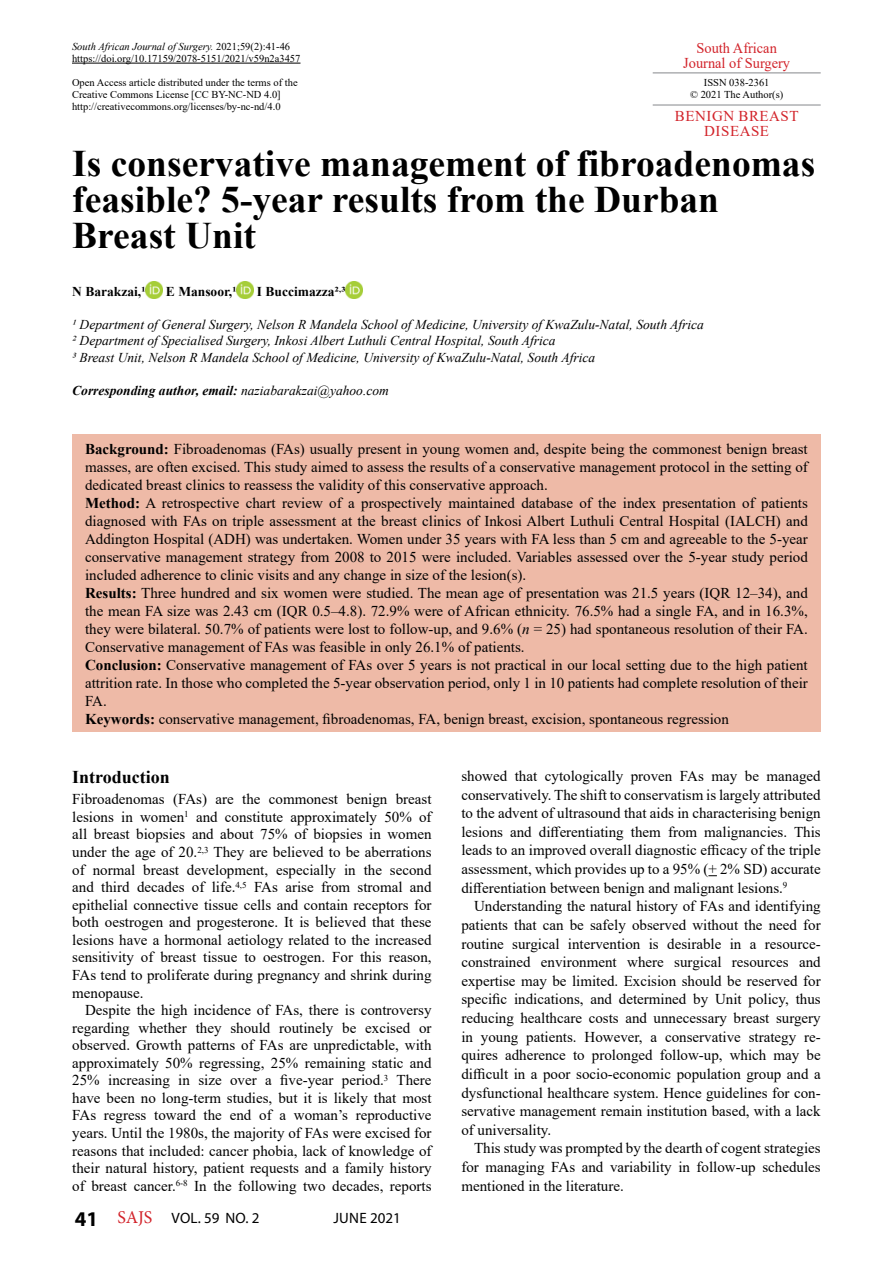
<style>
.page{position:relative;width:893px;height:1263px;background:#fff}
.page>*{position:absolute;margin:0;border:0;box-sizing:border-box;transform-origin:0 0}
.t1{font:700 37.5px/36px "Times New Roman";color:#000}
.t2{font:700 18px "Times New Roman";color:#000}
.t3{font:15px/17.5px "Times New Roman";color:#000;text-align:justify}
.t4{font:15px/15px "Times New Roman";color:#d2232a;text-align:center;scale:.96 1}
.t5{font:15px "Myriad Pro";letter-spacing:.02em;color:#000}
.t6{font:15px/15px "Times New Roman";letter-spacing:.035em;color:#d2232a;text-align:center}
.t7{font:italic 13.5px/16.5px "Times New Roman";color:#000}
.t8{font:italic 700 13.5px "Times New Roman";color:#000}
.t9{font:700 13.5px "Times New Roman";color:#000}
.t10{font:10.5px/12px "Times New Roman";color:#000}
.s1{font-style:italic}
.s2{font-weight:400}
.s3{font-weight:700}
.s4{font-weight:700;font-size:21px}
.s5{font-family:"Minion Pro";font-size:18px;color:#d2232a}
</style>
<div class="page">
<hr style="left:653px;top:72px;width:168px;height:1px;background:#939598">
<hr style="left:653px;top:104px;width:168px;height:2px;background:#939598">
<div style="left:72px;top:435px;width:748px;height:297px;background:#eebaa7"></div>
<hr style="left:72px;top:63px;width:228px;height:1px;background:#000">
<img style="left:146px;top:282px;width:17px;height:17px">
<img style="left:237px;top:282px;width:17px;height:17px">
<img style="left:346px;top:282px;width:16px;height:17px">
<p class="t4" style="left:683px;top:40px;width:113px">South African<br>Journal of Surgery</p>
<p class="t10" style="left:690px;top:76px;width:95px;text-align:center">ISSN 038-2361<br>© 2021 The Author(s)</p>
<p class="t6" style="left:675px;top:108px;width:125px">BENIGN BREAST<br>DISEASE</p>
<p class="t10" style="left:72px;top:40px;width:230px"><span class="s1">South African Journal of Surgery.</span> 2021;59(2):41-46 https://doi.org/10.17159/2078-5151/2021/v59n2a3457</p>
<p class="t10" style="left:72px;top:76px;width:227px">Open Access article distributed under the terms of the<br>Creative Commons License [CC BY-NC-ND 4.0] http://creativecommons.org/licenses/by-nc-nd/4.0</p>
<h1 class="t1" style="left:72px;top:145px;width:744px">Is conservative management of fibroadenomas feasible? 5-year results from the Durban<br>Breast Unit</h1>
<p class="t9" style="left:72px;top:281px;width:75px">N Barakzai,1</p>
<p class="t9" style="left:166px;top:281px;width:72px">E Mansoor,1</p>
<p class="t9" style="left:257px;top:281px;width:90px">I Buccimazza2<sup>,</sup>3</p>
<p class="t7" style="left:72px;top:316px;width:633px">1 Department of General Surgery, Nelson R Mandela School of Medicine, University of KwaZulu-Natal, South Africa<br>2 Department of Specialised Surgery, Inkosi Albert Luthuli Central Hospital, South Africa<br>3 Breast Unit, Nelson R Mandela School of Medicine, University of KwaZulu-Natal, South Africa</p>
<p class="t8" style="left:72px;top:381px;width:318px">Corresponding author, email: <span class="s2">naziabarakzai@yahoo.com</span></p>
<p class="t3" style="left:85px;top:439px;width:724px;line-height:18px;text-align:left"><span class="s3">Background:</span> Fibroadenomas (FAs) usually present in young women and, despite being the commonest benign breast masses, are often excised. This study aimed to assess the results of a conservative management protocol in the setting of dedicated breast clinics to reassess the validity of this conservative approach.<br><span class="s3">Method:</span> A retrospective chart review of a prospectively maintained database of the index presentation of patients diagnosed with FAs on triple assessment at the breast clinics of Inkosi Albert Luthuli Central Hospital (IALCH) and Addington Hospital (ADH) was undertaken. Women under 35 years with FA less than 5 cm and agreeable to the 5-year conservative management strategy from 2008 to 2015 were included. Variables assessed over the 5-year study period included adherence to clinic visits and any change in size of the lesion(s).<br><span class="s3">Results:</span> Three hundred and six women were studied. The mean age of presentation was 21.5 years (IQR 12–34), and the mean FA size was 2.43 cm (IQR 0.5–4.8). 72.9% were of African ethnicity. 76.5% had a single FA, and in 16.3%, they were bilateral. 50.7% of patients were lost to follow-up, and 9.6% (<span class="s1">n</span> = 25) had spontaneous resolution of their FA.<br>Conservative management of FAs was feasible in only 26.1% of patients.<br><span class="s3">Conclusion:</span> Conservative management of FAs over 5 years is not practical in our local setting due to the high patient attrition rate. In those who completed the 5-year observation period, only 1 in 10 patients had complete resolution of their FA.<br><span class="s3">Keywords:</span> conservative management, fibroadenomas, FA, benign breast, excision, spontaneous regression</p>
<p class="t2" style="left:72px;top:763px;width:99px">Introduction</p>
<p class="t3" style="left:72px;top:790px;width:361px">Fibroadenomas (FAs) are the commonest benign breast lesions in women<sup>1</sup> and constitute approximately 50% of all breast biopsies and about 75% of biopsies in women under the age of 20.<sup>2,3</sup> They are believed to be aberrations of normal breast development, especially in the second and third decades of life.<sup>4,5</sup> FAs arise from stromal and epithelial connective tissue cells and contain receptors for both oestrogen and progesterone. It is believed that these lesions have a hormonal aetiology related to the increased sensitivity of breast tissue to oestrogen. For this reason, FAs tend to proliferate during pregnancy and shrink during menopause.</p>
<p class="t3" style="left:72px;top:1001px;width:361px;text-indent:13px">Despite the high incidence of FAs, there is controversy regarding whether they should routinely be excised or observed. Growth patterns of FAs are unpredictable, with approximately 50% regressing, 25% remaining static and 25% increasing in size over a five-year period.<sup>3</sup> There have been no long-term studies, but it is likely that most FAs regress toward the end of a woman’s reproductive years. Until the 1980s, the majority of FAs were excised for reasons that included: cancer phobia, lack of knowledge of their natural history, patient requests and a family history of breast cancer.<sup>6-8</sup> In the following two decades, reports</p>
<p class="t5" style="left:75px;top:1208px;width:186px"><span class="s4">41</span> <span class="s5">SAJS</span> VOL. 59 NO. 2</p>
<p class="t5" style="left:333px;top:1208px;width:69px">JUNE 2021</p>
<p class="t3" style="left:461px;top:766px;width:361px;line-height:18.6px">showed that cytologically proven FAs may be managed conservatively. The shift to conservatism is largely attributed to the advent of ultrasound that aids in characterising benign lesions and differentiating them from malignancies. This leads to an improved overall diagnostic efficacy of the triple assessment, which provides up to a 95% (+ 2% SD) accurate differentiation between benign and malignant lesions.<sup>9</sup></p>
<p class="t3" style="left:461px;top:896px;width:361px;line-height:18.6px;text-indent:13px">Understanding the natural history of FAs and identifying patients that can be safely observed without the need for routine surgical intervention is desirable in a resource&shy;constrained environment where surgical resources and expertise may be limited. Excision should be reserved for specific indications, and determined by Unit policy, thus reducing healthcare costs and unnecessary breast surgery in young patients. However, a conservative strategy re&shy;quires adherence to prolonged follow-up, which may be difficult in a poor socio-economic population group and a dysfunctional healthcare system. Hence guidelines for con&shy;servative management remain institution based, with a lack of universality.</p>
<p class="t3" style="left:461px;top:1138px;width:361px;line-height:18.6px;text-indent:13px">This study was prompted by the dearth of cogent strategies for managing FAs and variability in follow-up schedules mentioned in the literature.</p>
</div>
